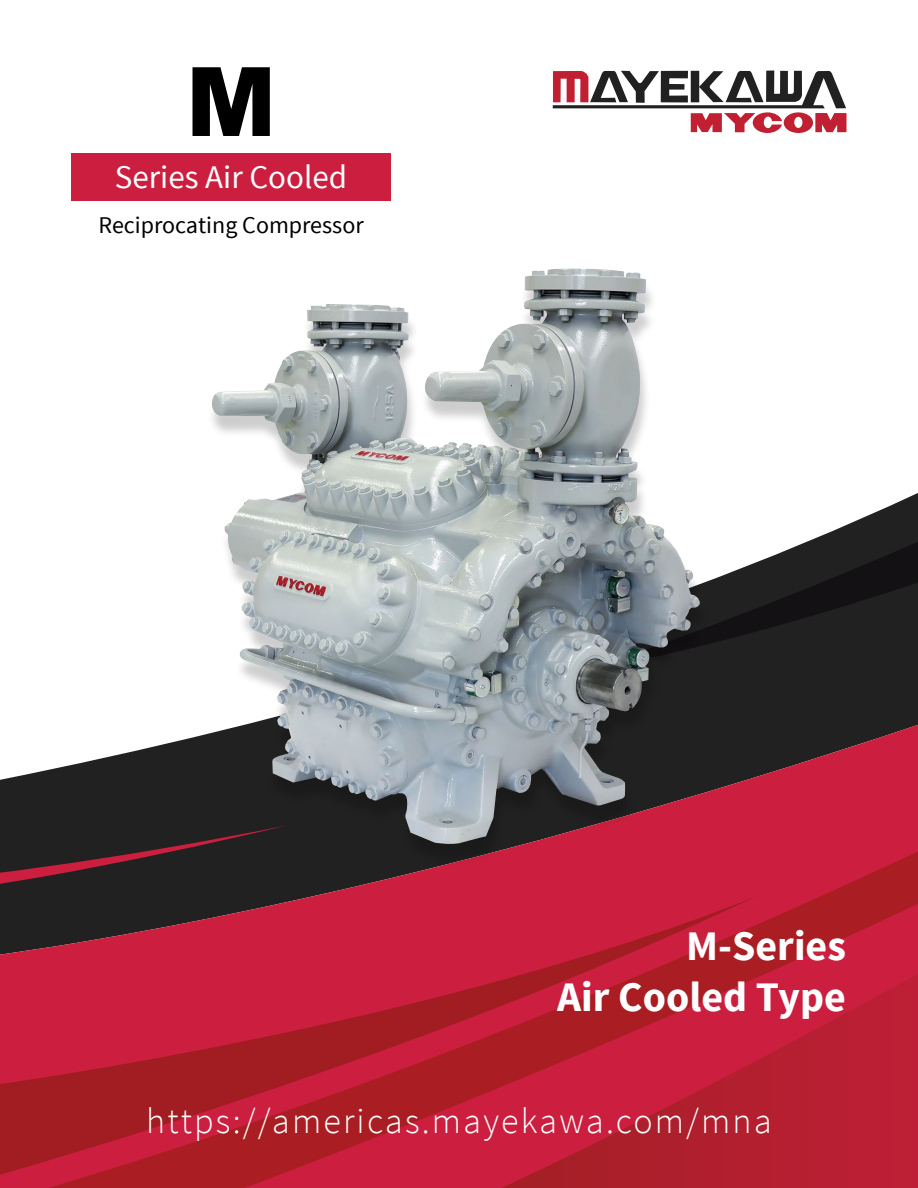
<style>
.page{position:relative;width:918px;height:1188px;background:#fff}
.page>*{position:absolute;margin:0;border:0;box-sizing:border-box;transform-origin:0 0}
.t1{font:900 96px "Arial";color:#000}
.t2{font:700 42px/50.4px "Source Sans Pro";color:#fff;text-align:right}
.t3{font:300 36px "Source Sans Pro";letter-spacing:.06em;color:#fff}
.t4{font:33px "Source Sans Pro";color:#fff}
.t5{font:24px "Source Sans Pro";color:#000}
</style>
<div class="page">
<svg style="left:711px;top:493px;width:207px;height:164px;fill:#202120"></svg>
<svg style="left:0;top:657px;width:918px;height:531px"></svg>
<svg style="left:0;top:825px;width:207px;height:70px;background:#2f2022"></svg>
<svg style="left:48px;top:851px;width:870px;height:337px;background:#741f2c"></svg>
<svg style="left:0;top:895px;width:472px;height:280px;background:#b11e32"></svg>
<div style="left:207px;top:275px;width:504px;height:591px;background:#000;opacity:.2"></div>
<img style="left:212px;top:270px;width:336px;height:443px">
<svg style="left:472px;top:865px;width:446px;height:323px;background:#be1e35"></svg>
<svg style="left:553px;top:70px;width:293px;height:63px"></svg>
<div style="left:71px;top:153px;width:320px;height:47px;background:#cc1f3f"></div>
<h1 class="t1" style="left:186px;top:32px;width:92px">M</h1>
<p class="t4" style="left:115px;top:157px;width:234px">Series Air Cooled</p>
<p class="t5" style="left:98px;top:210px;width:267px">Reciprocating Compressor</p>
<p class="t2" style="left:557px;top:923px;width:290px">M-Series<br>Air Cooled Type</p>
<p class="t3" style="left:146px;top:1099px;width:627px">https://americas.mayekawa.com/mna</p>
</div>
